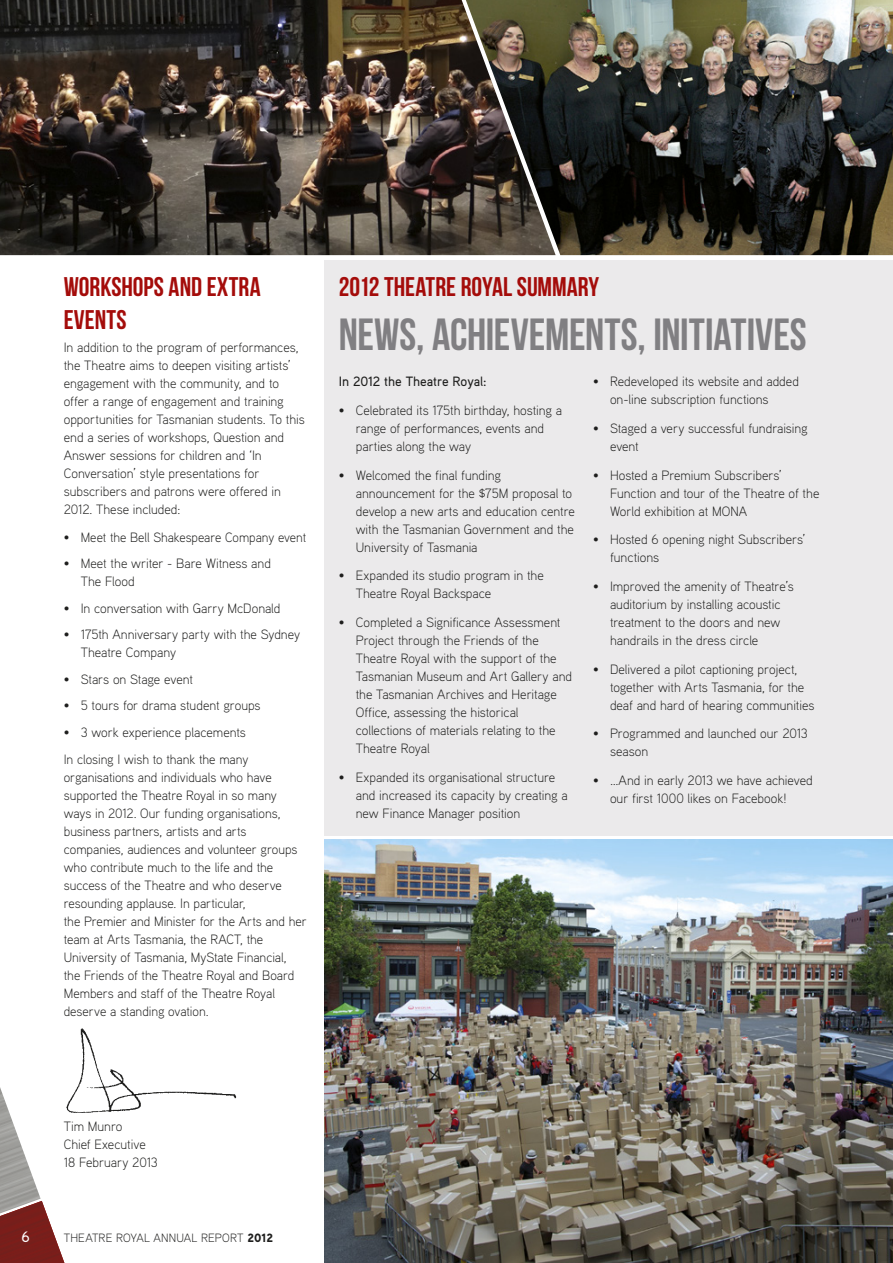
<style>
.page{position:relative;width:893px;height:1263px;background:#fff}
.page>*{position:absolute;margin:0;border:0;box-sizing:border-box;transform-origin:0 0}
.t1{font:45px "Bebas Neue";color:#807f82}
.t2{font:27px/33px "Bebas Neue";color:#a40c0a}
.t3{font:500 15px "Aaux Pro";color:#fff}
.t4{font:300 13.5px/18px "Aaux Pro";letter-spacing:-.005em;color:#1e1e1d}
.t5{font:500 13.5px "Aaux Pro";letter-spacing:-.01em;color:#1e1e1d}
.t6{font:300 12px "Aaux Pro";letter-spacing:.015em;color:#1e1e1d}
.s1{font-weight:900}
</style>
<div class="page">
<img style="left:0;top:1201px;width:64px;height:62px">
<img style="left:0;top:1087px;width:41px;height:126px">
<img style="left:0;top:0;width:466px;height:255px">
<img style="left:466px;top:0;width:427px;height:255px">
<img style="left:66px;top:1028px;width:171px;height:85px">
<div style="left:325px;top:260px;width:568px;height:576px;background:#ebeaeb"></div>
<img style="left:325px;top:840px;width:568px;height:423px">
<h2 class="t2" style="left:64px;top:270px;width:199px">WORKSHOPS AND EXTRA<br>EVENTS</h2>
<p class="t4" style="left:64px;top:338px;width:242px">In addition to the program of performances, the Theatre aims to deepen visiting artists’ engagement with the community, and to offer a range of engagement and training opportunities for Tasmanian students. To this end a series of workshops, Question and Answer sessions for children and ‘In Conversation’ style presentations for subscribers and patrons were offered in 2012. These included:</p>
<p class="t4" style="left:64px;top:527px;width:244px">• Meet the Bell Shakespeare Company event</p>
<p class="t4" style="left:81px;top:554px;width:192px;text-indent:-17px">• Meet the writer - Bare Witness and<br>The Flood</p>
<p class="t4" style="left:64px;top:598px;width:218px">• In conversation with Garry McDonald</p>
<p class="t4" style="left:81px;top:625px;width:221px;text-indent:-17px">• 175th Anniversary party with the Sydney<br>Theatre Company</p>
<p class="t4" style="left:64px;top:669px;width:131px">• Stars on Stage event</p>
<p class="t4" style="left:64px;top:696px;width:198px">• 5 tours for drama student groups</p>
<p class="t4" style="left:64px;top:718px;width:186px;line-height:27.6px">• 3 work experience placements<br>In closing I wish to thank the many</p>
<p class="t4" style="left:64px;top:768px;width:245px">organisations and individuals who have supported the Theatre Royal in so many ways in 2012. Our funding organisations, business partners, artists and arts companies, audiences and volunteer groups who contribute much to the life and the success of the Theatre and who deserve resounding applause. In particular,<br>the Premier and Minister for the Arts and her team at Arts Tasmania, the RACT, the University of Tasmania, MyState Financial,<br>the Friends of the Theatre Royal and Board Members and staff of the Theatre Royal deserve a standing ovation.</p>
<h2 class="t2" style="left:339px;top:270px;width:262px">2012 THEATRE ROYAL SUMMARY</h2>
<h1 class="t1" style="left:339px;top:310px;width:469px">NEWS, ACHIEVEMENTS, INITIATIVES</h1>
<p class="t5" style="left:339px;top:373px;width:149px">In 2012 the Theatre Royal:</p>
<p class="t4" style="left:356px;top:401px;width:208px;text-indent:-17px">• Celebrated its 175th birthday, hosting a range of performances, events and parties along the way</p>
<p class="t4" style="left:356px;top:466px;width:221px;text-indent:-17px">• Welcomed the final funding announcement for the $75M proposal to develop a new arts and education centre with the Tasmanian Government and the University of Tasmania</p>
<p class="t4" style="left:356px;top:566px;width:190px;text-indent:-17px">• Expanded its studio program in the<br>Theatre Royal Backspace</p>
<p class="t4" style="left:356px;top:613px;width:218px;text-indent:-17px">• Completed a Significance Assessment Project through the Friends of the Theatre Royal with the support of the Tasmanian Museum and Art Gallery and the Tasmanian Archives and Heritage Office, assessing the historical collections of materials relating to the Theatre Royal</p>
<p class="t4" style="left:356px;top:767px;width:213px;text-indent:-17px">• Expanded its organisational structure and increased its capacity by creating a new Finance Manager position</p>
<p class="t4" style="left:610px;top:372px;width:190px;text-indent:-17px">• Redeveloped its website and added on-line subscription functions</p>
<p class="t4" style="left:610px;top:419px;width:199px;text-indent:-17px">• Staged a very successful fundraising event</p>
<p class="t4" style="left:610px;top:466px;width:211px;text-indent:-17px">• Hosted a Premium Subscribers’<br>Function and tour of the Theatre of the<br>World exhibition at MONA</p>
<p class="t4" style="left:610px;top:530px;width:197px;text-indent:-17px">• Hosted 6 opening night Subscribers’ functions</p>
<p class="t4" style="left:610px;top:577px;width:185px;text-indent:-17px">• Improved the amenity of Theatre’s auditorium by installing acoustic treatment to the doors and new handrails in the dress circle</p>
<p class="t4" style="left:610px;top:659px;width:206px;text-indent:-17px">• Delivered a pilot captioning project, together with Arts Tasmania, for the deaf and hard of hearing communities</p>
<p class="t4" style="left:610px;top:724px;width:199px;text-indent:-17px">• Programmed and launched our 2013 season</p>
<p class="t4" style="left:610px;top:771px;width:204px;text-indent:-17px">• …And in early 2013 we have achieved our first 1000 likes on Facebook!</p>
<p class="t4" style="left:64px;top:1116px;width:96px">Tim Munro<br>Chief Executive<br>18 February 2013</p>
<p class="t3" style="left:21px;top:1228px;width:10px">6</p>
<p class="t6" style="left:64px;top:1231px;width:211px">THEATRE ROYAL ANNUAL REPORT <span class="s1">2012</span></p>
</div>
